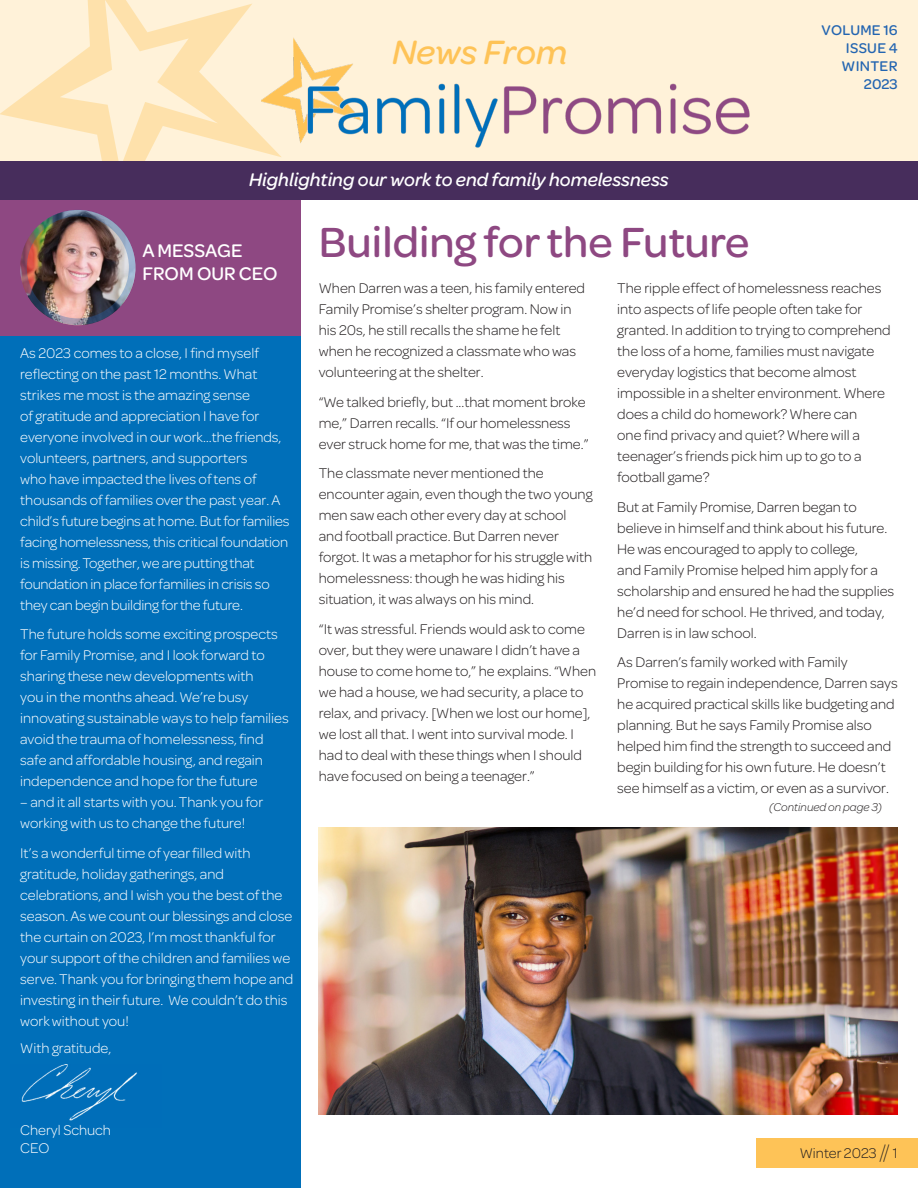
<style>
.page{position:relative;width:918px;height:1188px;background:#fff}
.page>*{position:absolute;margin:0;border:0;box-sizing:border-box;transform-origin:0 0}
.t1{font:500 45px "Omnes";color:#8e4882}
.t2{font:italic 500 36px "Omnes";color:#fec357}
.t3{font:italic 500 19.5px "Omnes";color:#fff}
.t4{font:500 19.5px "Omnes";color:#fff}
.t5{font:300 15px/21px "Omnes";color:#231f20}
.t6{font:300 15px/21px "Omnes";color:#fff}
.t7{font:500 15px "Omnes";letter-spacing:.02em;color:#2365b1}
.t8{font:italic 300 12px "Omnes";color:#231f20}
.s1{font-weight:200;font-size:21px}
</style>
<div class="page">
<div style="left:0;top:0;width:918px;height:164px;background:#fff2d9"></div>
<svg style="left:0;top:0;width:281px;height:161px"></svg>
<div style="left:0;top:336px;width:301px;height:852px;background:#006fb9"></div>
<div style="left:0;top:200px;width:301px;height:136px;background:#8e4882"></div>
<div style="left:0;top:161px;width:918px;height:39px;background:#472d5c"></div>
<img style="left:262px;top:31px;width:488px;height:119px">
<img style="left:20px;top:210px;width:115px;height:115px;border-radius:58px">
<div style="left:20px;top:210px;width:115px;height:115px;border:7px solid #2365b1;border-radius:50%"></div>
<img style="left:21px;top:1064px;width:116px;height:57px">
<div style="left:757px;top:1138px;width:161px;height:30px;background:#fec357"></div>
<img style="left:319px;top:828px;width:579px;height:287px">
<p class="t2" style="left:392px;top:28px;width:177px">News From</p>
<p class="t3" style="left:249px;top:166px;width:421px">Highlighting our work to end family homelessness</p>
<p class="t7" style="left:822px;top:19px;width:78px">VOLUME 16</p>
<p class="t7" style="left:846px;top:37px;width:53px">ISSUE 4</p>
<p class="t7" style="left:842px;top:55px;width:58px">WINTER</p>
<p class="t7" style="left:864px;top:73px;width:35px">2023</p>
<p class="t4" style="left:143px;top:237px;width:101px">A MESSAGE</p>
<p class="t4" style="left:143px;top:260px;width:137px">FROM OUR CEO</p>
<p class="t6" style="left:20px;top:341px;width:271px">As 2023 comes to a close, I find myself reflecting on the past 12 months. What strikes me most is the amazing sense<br>of gratitude and appreciation I have for everyone involved in our work…the friends, volunteers, partners, and supporters<br>who have impacted the lives of tens of thousands of families over the past year. A child’s future begins at home. But for families facing homelessness, this critical foundation is missing. Together, we are putting that foundation in place for families in crisis so they can begin building for the future.</p>
<p class="t6" style="left:20px;top:623px;width:270px">The future holds some exciting prospects for Family Promise, and I look forward to sharing these new developments with<br>you in the months ahead. We’re busy innovating sustainable ways to help families avoid the trauma of homelessness, find safe and affordable housing, and regain independence and hope for the future</p>
<p class="t6" style="left:20px;top:791px;width:245px">– and it all starts with you. Thank you for working with us to change the future!</p>
<p class="t6" style="left:20px;top:842px;width:275px">It’s a wonderful time of year filled with gratitude, holiday gatherings, and celebrations, and I wish you the best of the season. As we count our blessings and close the curtain on 2023, I’m most thankful for your support of the children and families we serve. Thank you for bringing them hope and investing in their future. We couldn’t do this work without you!</p>
<p class="t6" style="left:20px;top:1036px;width:92px">With gratitude,</p>
<p class="t1" style="left:319px;top:211px;width:432px">Building for the Future</p>
<p class="t5" style="left:319px;top:277px;width:268px">When Darren was a teen, his family entered Family Promise’s shelter program. Now in his 20s, he still recalls the shame he felt when he recognized a classmate who was volunteering at the shelter.</p>
<p class="t5" style="left:319px;top:391px;width:271px">“We talked briefly, but ...that moment broke me,” Darren recalls. “If our homelessness ever struck home for me, that was the time.”</p>
<p class="t5" style="left:319px;top:462px;width:275px">The classmate never mentioned the encounter again, even though the two young men saw each other every day at school and football practice. But Darren never forgot. It was a metaphor for his struggle with homelessness: though he was hiding his situation, it was always on his mind.</p>
<p class="t5" style="left:319px;top:618px;width:279px">“It was stressful. Friends would ask to come over, but they were unaware I didn’t have a house to come home to,” he explains. “When we had a house, we had security, a place to relax, and privacy. [When we lost our home], we lost all that. I went into survival mode. I had to deal with these things when I should have focused on being a teenager.”</p>
<p class="t5" style="left:617px;top:277px;width:275px">The ripple effect of homelessness reaches into aspects of life people often take for granted. In addition to trying to comprehend the loss of a home, families must navigate everyday logistics that become almost impossible in a shelter environment. Where does a child do homework? Where can<br>one find privacy and quiet? Where will a teenager’s friends pick him up to go to a football game?</p>
<p class="t5" style="left:617px;top:496px;width:278px">But at Family Promise, Darren began to believe in himself and think about his future.<br>He was encouraged to apply to college,<br>and Family Promise helped him apply for a scholarship and ensured he had the supplies he’d need for school. He thrived, and today, Darren is in law school.</p>
<p class="t5" style="left:617px;top:651px;width:282px">As Darren’s family worked with Family Promise to regain independence, Darren says he acquired practical skills like budgeting and planning. But he says Family Promise also helped him find the strength to succeed and begin building for his own future. He doesn’t see himself as a victim, or even as a survivor.</p>
<p class="t8" style="left:769px;top:799px;width:114px">(Continued on page 3)</p>
<p class="t6" style="left:20px;top:1120px;width:92px;line-height:18px">Cheryl Schuch<br>CEO</p>
<p class="t5" style="left:800px;top:1142px;width:100px">Winter 2023 <span class="s1">//</span> 1</p>
</div>
